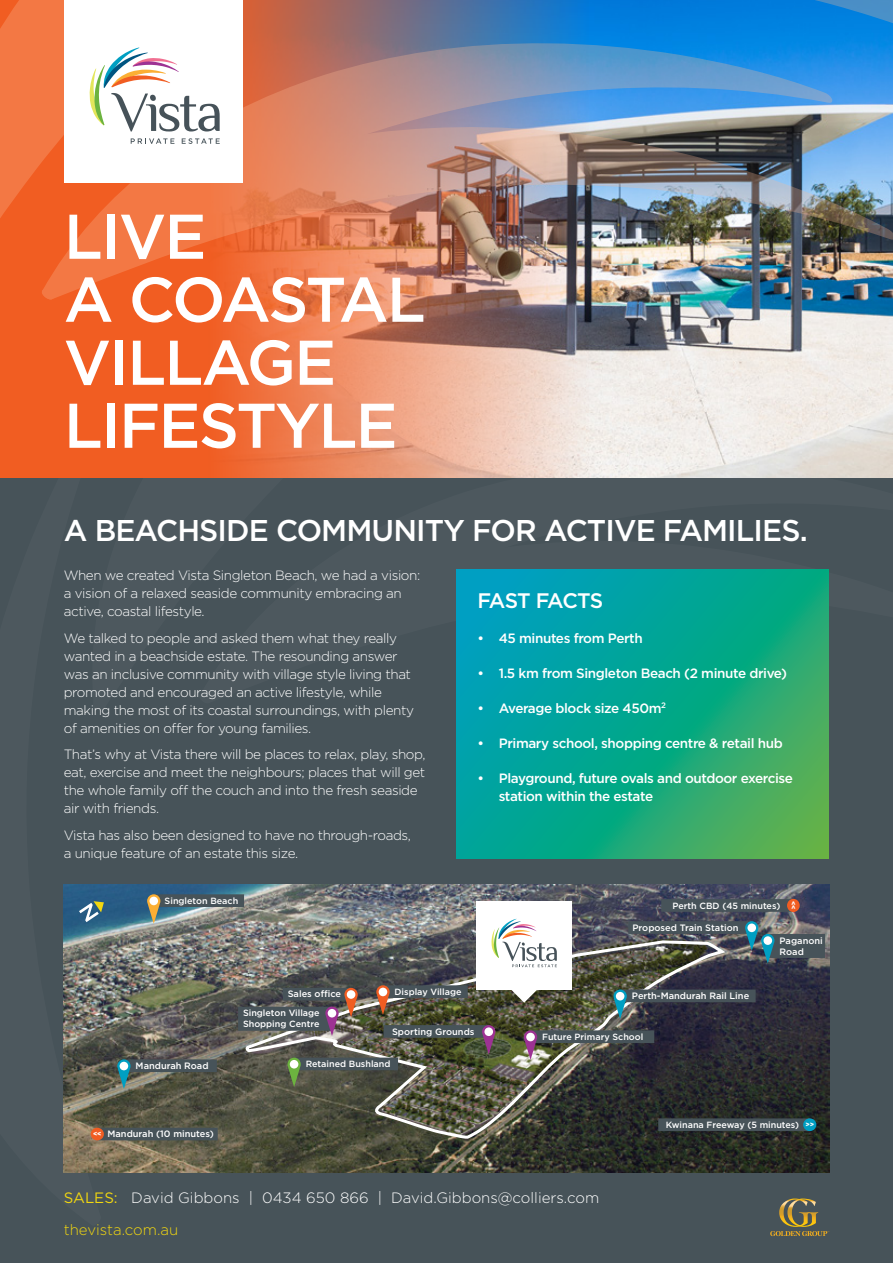
<style>
.page{position:relative;width:893px;height:1263px;background:#fff}
.page>*{position:absolute;margin:0;border:0;box-sizing:border-box;transform-origin:0 0}
.t1{font:500 63px/63px "Gotham";letter-spacing:-.03em;color:#fff}
.t2{font:500 30px "Gotham";letter-spacing:-.03em;color:#fff}
.t3{font:500 21px "Gotham";letter-spacing:-.045em;color:#fff}
.t4{font:300 15px/32.2px "Gotham";color:#fff}
.t5{font:300 13.5px/18px "Gotham";letter-spacing:-.03em;color:#fff}
.t6{font:500 13.5px/18px "Gotham";letter-spacing:-.03em;color:#fff}
.t7{font:500 9.3px/11.1px "Gotham";color:#fff}
.t8{font:500 9px/10.8px "Gotham";color:#fff}
.t9{font:900 6.6px "Gotham";color:#fff}
.s1{font-weight:400;color:#f2d710}
.s2{color:#f2d710}
</style>
<div class="page">
<img style="left:588px;top:79px;width:305px;height:399px">
<svg style="left:0;top:300px;width:588px;height:178px;background:#e58058"></svg>
<svg style="left:571px;top:79px;width:262px;height:45px;background:#6ea8dc"></svg>
<img style="left:571px;top:124px;width:322px;height:176px">
<svg style="left:571px;top:0;width:322px;height:79px;background:#1988dc"></svg>
<img style="left:0;top:0;width:571px;height:307px">
<div style="left:65px;top:0;width:178px;height:183px;background:#fff"></div>
<svg style="left:90px;top:48px;width:130px;height:83px"></svg>
<svg style="left:131px;top:138px;width:43px;height:6px"></svg>
<svg style="left:182px;top:138px;width:38px;height:6px"></svg>
<div style="left:0;top:478px;width:893px;height:785px;background:#475359"></div>
<svg style="left:63px;top:884px;width:47px;height:289px"></svg>
<img style="left:64px;top:884px;width:765px;height:288px">
<svg style="left:770px;top:1198px;width:59px;height:38px"></svg>
<svg style="left:456px;top:570px;width:372px;height:288px;background:#11a68b"></svg>
<img style="left:246px;top:938px;width:479px;height:200px">
<div style="left:476px;top:901px;width:96px;height:89px;background:#fff"></div>
<svg style="left:511px;top:990px;width:26px;height:13px"></svg>
<svg style="left:491px;top:919px;width:66px;height:48px"></svg>
<svg style="left:79px;top:901px;width:25px;height:21px"></svg>
<div style="left:97px;top:1128px;width:121px;height:12px;background:#475359"></div>
<div style="left:661px;top:899px;width:132px;height:13px;background:#475359"></div>
<div style="left:658px;top:1118px;width:152px;height:13px;background:#475359"></div>
<div style="left:91px;top:1128px;width:13px;height:12px;background:#f15d22;border-radius:50%"></div>
<div style="left:787px;top:899px;width:13px;height:13px;background:#f15d22;border-radius:50%"></div>
<div style="left:803px;top:1118px;width:13px;height:13px;background:#009fc2;border-radius:50%"></div>
<div style="left:154px;top:894px;width:90px;height:13px;background:#475359"></div>
<div style="left:238px;top:1007px;width:94px;height:24px;background:#475359"></div>
<div style="left:767px;top:934px;width:58px;height:24px;background:#475359"></div>
<div style="left:530px;top:1030px;width:124px;height:13px;background:#475359"></div>
<div style="left:383px;top:985px;width:85px;height:13px;background:#475359"></div>
<div style="left:294px;top:1057px;width:104px;height:13px;background:#475359"></div>
<div style="left:628px;top:921px;width:124px;height:13px;background:#475359"></div>
<div style="left:619px;top:989px;width:137px;height:13px;background:#475359"></div>
<div style="left:123px;top:1059px;width:94px;height:13px;background:#475359"></div>
<div style="left:384px;top:1025px;width:105px;height:13px;background:#475359"></div>
<div style="left:283px;top:988px;width:69px;height:12px;background:#475359"></div>
<svg style="left:147px;top:894px;width:13px;height:30px"></svg>
<svg style="left:524px;top:1030px;width:13px;height:30px"></svg>
<svg style="left:376px;top:985px;width:14px;height:30px"></svg>
<svg style="left:287px;top:1057px;width:14px;height:30px"></svg>
<svg style="left:613px;top:989px;width:14px;height:30px"></svg>
<svg style="left:117px;top:1059px;width:14px;height:30px"></svg>
<svg style="left:745px;top:921px;width:29px;height:42px"></svg>
<svg style="left:482px;top:1025px;width:13px;height:29px"></svg>
<svg style="left:325px;top:988px;width:33px;height:48px"></svg>
<div style="left:149px;top:897px;width:9px;height:8px;background:#fff;border-radius:50%"></div>
<div style="left:328px;top:1009px;width:8px;height:8px;background:#fff;border-radius:50%"></div>
<div style="left:526px;top:1033px;width:9px;height:8px;background:#fff;border-radius:50%"></div>
<div style="left:379px;top:988px;width:8px;height:8px;background:#fff;border-radius:50%"></div>
<div style="left:290px;top:1060px;width:8px;height:8px;background:#fff;border-radius:50%"></div>
<div style="left:747px;top:923px;width:9px;height:9px;background:#fff;border-radius:50%"></div>
<div style="left:616px;top:992px;width:8px;height:8px;background:#fff;border-radius:50%"></div>
<div style="left:120px;top:1062px;width:8px;height:8px;background:#fff;border-radius:50%"></div>
<div style="left:763px;top:936px;width:9px;height:9px;background:#fff;border-radius:50%"></div>
<div style="left:484px;top:1027px;width:9px;height:9px;background:#fff;border-radius:50%"></div>
<div style="left:347px;top:990px;width:8px;height:9px;background:#fff;border-radius:50%"></div>
<h1 class="t1" style="left:64px;top:204px;width:363px">LIVE<br>A COASTAL<br>VILLAGE<br>LIFESTYLE</h1>
<h2 class="t2" style="left:64px;top:511px;width:745px">A BEACHSIDE COMMUNITY FOR ACTIVE FAMILIES.</h2>
<p class="t5" style="left:64px;top:566px;width:358px">When we created Vista Singleton Beach, we had a vision: a vision of a relaxed seaside community embracing an active, coastal lifestyle.</p>
<p class="t5" style="left:64px;top:629px;width:352px">We talked to people and asked them what they really wanted in a beachside estate. The resounding answer was an inclusive community with village style living that promoted and encouraged an active lifestyle, while making the most of its coastal surroundings, with plenty of amenities on offer for young families.</p>
<p class="t5" style="left:64px;top:745px;width:363px">That’s why at Vista there will be places to relax, play, shop, eat, exercise and meet the neighbours; places that will get the whole family off the couch and into the fresh seaside air with friends.</p>
<p class="t5" style="left:64px;top:826px;width:349px">Vista has also been designed to have no through-roads, a unique feature of an estate this size.</p>
<h3 class="t3" style="left:477px;top:587px;width:127px">FAST FACTS</h3>
<p class="t6" style="left:477px;top:629px;width:167px">• 45 minutes from Perth</p>
<p class="t6" style="left:477px;top:664px;width:311px">• 1.5 km from Singleton Beach (2 minute drive)</p>
<p class="t6" style="left:477px;top:699px;width:190px">• Average block size 450m<sup>2</sup></p>
<p class="t6" style="left:477px;top:734px;width:307px">• Primary school, shopping centre &amp; retail hub</p>
<p class="t6" style="left:499px;top:769px;width:296px;text-indent:-21px">• Playground, future ovals and outdoor exercise station within the estate</p>
<p class="t8" style="left:165px;top:895px;width:75px">Singleton Beach</p>
<p class="t7" style="left:288px;top:988px;width:55px">Sales office</p>
<p class="t8" style="left:243px;top:1007px;width:78px">Singleton Village<br>Shopping Centre</p>
<p class="t8" style="left:395px;top:986px;width:68px">Display Village</p>
<p class="t7" style="left:392px;top:1026px;width:84px">Sporting Grounds</p>
<p class="t7" style="left:136px;top:1060px;width:74px">Mandurah Road</p>
<p class="t7" style="left:108px;top:1128px;width:108px">Mandurah (10 minutes)</p>
<p class="t9" style="left:93px;top:1129px;width:10px">&lt;&lt;</p>
<p class="t8" style="left:306px;top:1058px;width:86px">Retained Bushland</p>
<p class="t8" style="left:672px;top:900px;width:109px">Perth CBD (45 minutes)</p>
<p class="t7" style="left:632px;top:922px;width:108px">Proposed Train Station</p>
<p class="t9" style="left:798px;top:901px;width:10px;rotate:90deg">&lt;&lt;</p>
<p class="t7" style="left:632px;top:990px;width:119px">Perth-Mandurah Rail Line</p>
<p class="t8" style="left:542px;top:1031px;width:103px">Future Primary School</p>
<p class="t7" style="left:779px;top:935px;width:45px">Paganoni<br>Road</p>
<p class="t8" style="left:666px;top:1119px;width:135px">Kwinana Freeway (5 minutes)</p>
<p class="t9" style="left:814px;top:1129px;width:10px;rotate:-180deg">&lt;&lt;</p>
<p class="t4" style="left:64px;top:1181px;width:537px"><span class="s1">SALES:</span> David Gibbons | 0434 650 866 | David.Gibbons@colliers.com <span class="s2">thevista.com.au</span></p>
</div>
